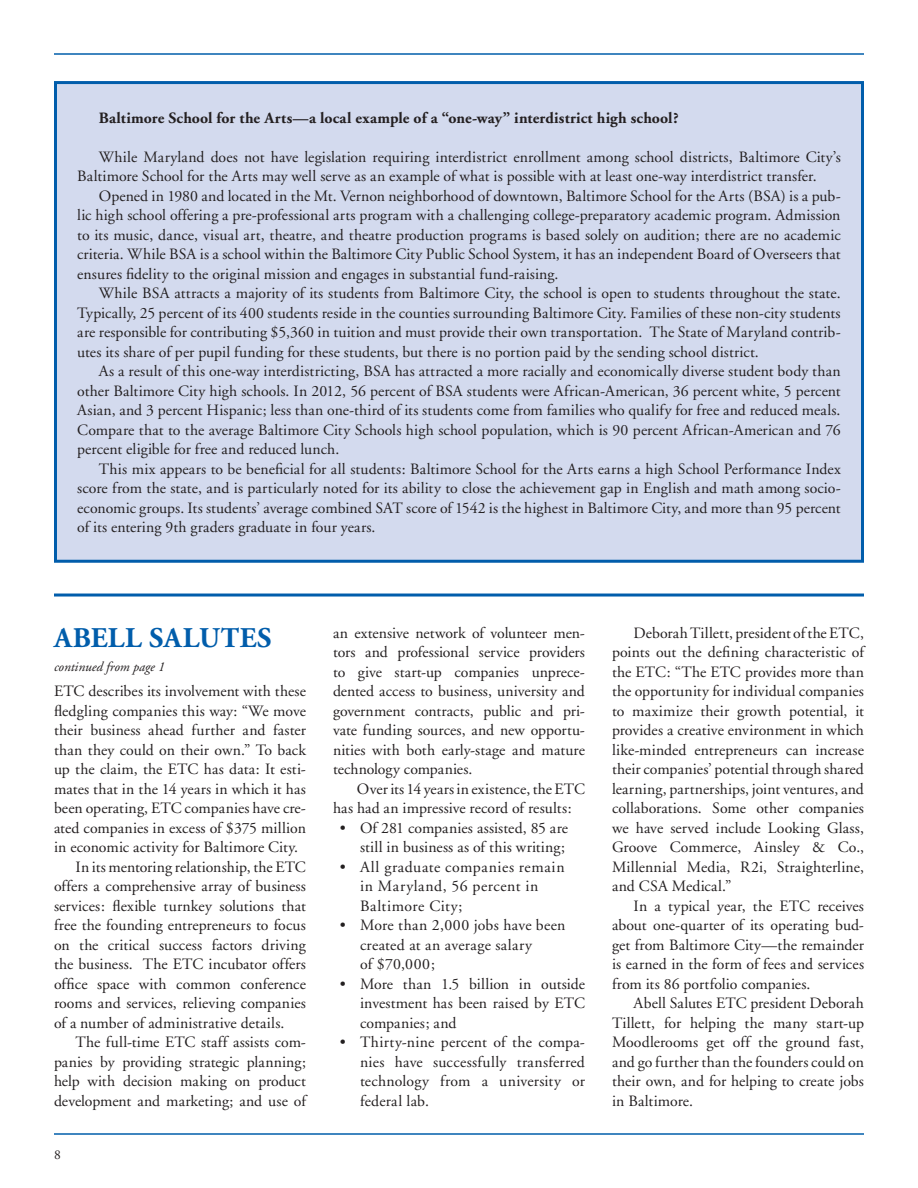
<style>
.page{position:relative;width:918px;height:1188px;background:#fff}
.page>*{position:absolute;margin:0;border:0;box-sizing:border-box;transform-origin:0 0}
.t1{font:700 28.5px "Adobe Garamond";letter-spacing:.02em;color:#015dab}
.Body_Text{font:15.75px/19.5px "Adobe Garamond";letter-spacing:.01em;color:#231f20;text-align:justify}
.Body_Text-2{font:700 15.75px "Adobe Garamond";letter-spacing:.01em;color:#231f20}
.Body_Text-3{font:15.75px/19.5px "Adobe Garamond";letter-spacing:.035em;color:#231f20}
.t2{font:italic 13.5px "Adobe Garamond";color:#231f20}
.t3{font:13.5px "Adobe Garamond";color:#231f20}
</style>
<div class="page">
<hr style="left:54px;top:53px;width:810px;height:2px;background:#015dab">
<hr style="left:54px;top:1133px;width:810px;height:2px;background:#015dab">
<div style="left:56px;top:83px;width:806px;height:478px;background:#d3daee"></div>
<div style="left:54px;top:81px;width:810px;height:482px;border:3px solid #015dab"></div>
<hr style="left:54px;top:594px;width:810px;height:3px;background:#015dab">
<p class="Body_Text-2" style="left:99px;top:109px;width:581px">Baltimore School for the Arts—a local example of a “one-way” interdistrict high school?</p>
<p class="Body_Text" style="left:77px;top:147px;width:765px;text-indent:22px">While Maryland does not have legislation requiring interdistrict enrollment among school districts, Baltimore City’s<br>Baltimore School for the Arts may well serve as an example of what is possible with at least one-way interdistrict transfer.</p>
<p class="Body_Text" style="left:77px;top:186px;width:765px;text-indent:22px">Opened in 1980 and located in the Mt. Vernon neighborhood of downtown, Baltimore School for the Arts (BSA) is a pub&shy;lic high school offering a pre-professional arts program with a challenging college-preparatory academic program. Admission to its music, dance, visual art, theatre, and theatre production programs is based solely on audition; there are no academic criteria. While BSA is a school within the Baltimore City Public School System, it has an independent Board of Overseers that ensures fidelity to the original mission and engages in substantial fund-raising.</p>
<p class="Body_Text" style="left:77px;top:284px;width:765px;text-indent:22px">While BSA attracts a majority of its students from Baltimore City, the school is open to students throughout the state.<br>Typically, 25 percent of its 400 students reside in the counties surrounding Baltimore City. Families of these non-city students are responsible for contributing $5,360 in tuition and must provide their own transportation. The State of Maryland contrib&shy;utes its share of per pupil funding for these students, but there is no portion paid by the sending school district.</p>
<p class="Body_Text" style="left:77px;top:362px;width:765px;text-indent:22px">As a result of this one-way interdistricting, BSA has attracted a more racially and economically diverse student body than other Baltimore City high schools. In 2012, 56 percent of BSA students were African-American, 36 percent white, 5 percent Asian, and 3 percent Hispanic; less than one-third of its students come from families who qualify for free and reduced meals.<br>Compare that to the average Baltimore City Schools high school population, which is 90 percent African-American and 76 percent eligible for free and reduced lunch.</p>
<p class="Body_Text" style="left:77px;top:459px;width:765px;text-indent:22px">This mix appears to be beneficial for all students: Baltimore School for the Arts earns a high School Performance Index score from the state, and is particularly noted for its ability to close the achievement gap in English and math among socio&shy;economic groups. Its students’ average combined SAT score of 1542 is the highest in Baltimore City, and more than 95 percent of its entering 9th graders graduate in four years.</p>
<p class="t1" style="left:54px;top:623px;width:219px">ABELL SALUTES</p>
<p class="t2" style="left:54px;top:660px;width:113px">continued from page 1</p>
<p class="Body_Text" style="left:54px;top:682px;width:254px">ETC describes its involvement with these fledgling companies this way: “We move their business ahead further and faster than they could on their own.” To back up the claim, the ETC has data: It esti&shy;mates that in the 14 years in which it has been operating, ETC companies have cre&shy;ated companies in excess of $375 million in economic activity for Baltimore City.</p>
<p class="Body_Text" style="left:54px;top:857px;width:254px;text-indent:22px">In its mentoring relationship, the ETC offers a comprehensive array of business services: flexible turnkey solutions that free the founding entrepreneurs to focus on the critical success factors driving the business. The ETC incubator offers office space with common conference rooms and services, relieving companies of a number of administrative details.</p>
<p class="Body_Text" style="left:54px;top:1033px;width:254px;text-indent:22px">The full-time ETC staff assists com&shy;panies by providing strategic planning; help with decision making on product development and marketing; and use of</p>
<p class="t3" style="left:54px;top:1148px;width:8px">8</p>
<p class="Body_Text" style="left:333px;top:624px;width:254px">an extensive network of volunteer men&shy;tors and professional service providers to give start-up companies unprece&shy;dented access to business, university and government contracts, public and pri&shy;vate funding sources, and new opportu&shy;nities with both early-stage and mature technology companies.</p>
<p class="Body_Text" style="left:333px;top:780px;width:254px;text-indent:24px">Over its 14 years in existence, the ETC has had an impressive record of results:</p>
<p class="Body_Text" style="left:340px;top:819px;width:230px;text-align:right">• Of 281 companies assisted, 85 are still in business as of this writing;</p>
<p class="Body_Text-3" style="left:360px;top:858px;width:206px;text-indent:-20px">• All graduate companies remain in Maryland, 56 percent in<br>Baltimore City;</p>
<p class="Body_Text" style="left:360px;top:916px;width:207px;text-align:left;text-indent:-20px">• More than 2,000 jobs have been created at an average salary<br>of $70,000;</p>
<p class="Body_Text" style="left:360px;top:975px;width:227px;text-indent:-20px">• More than 1.5 billion in outside investment has been raised by ETC companies; and</p>
<p class="Body_Text" style="left:360px;top:1033px;width:227px;text-indent:-20px">• Thirty-nine percent of the compa&shy;nies have successfully transferred technology from a university or federal lab.</p>
<p class="Body_Text" style="left:612px;top:624px;width:254px;text-indent:22px">Deborah Tillett, president of the ETC, points out the defining characteristic of the ETC: “The ETC provides more than the opportunity for individual companies to maximize their growth potential, it provides a creative environment in which like-minded entrepreneurs can increase their companies’ potential through shared learning, partnerships, joint ventures, and collaborations. Some other companies we have served include Looking Glass, Groove Commerce, Ainsley &amp; Co., Millennial Media, R2i, Straighterline, and CSA Medical.”</p>
<p class="Body_Text" style="left:612px;top:897px;width:254px;text-indent:22px">In a typical year, the ETC receives about one-quarter of its operating bud&shy;get from Baltimore City—the remainder is earned in the form of fees and services from its 86 portfolio companies.</p>
<p class="Body_Text" style="left:612px;top:994px;width:254px;text-indent:22px">Abell Salutes ETC president Deborah Tillett, for helping the many start-up Moodlerooms get off the ground fast, and go further than the founders could on their own, and for helping to create jobs in Baltimore.</p>
</div>
